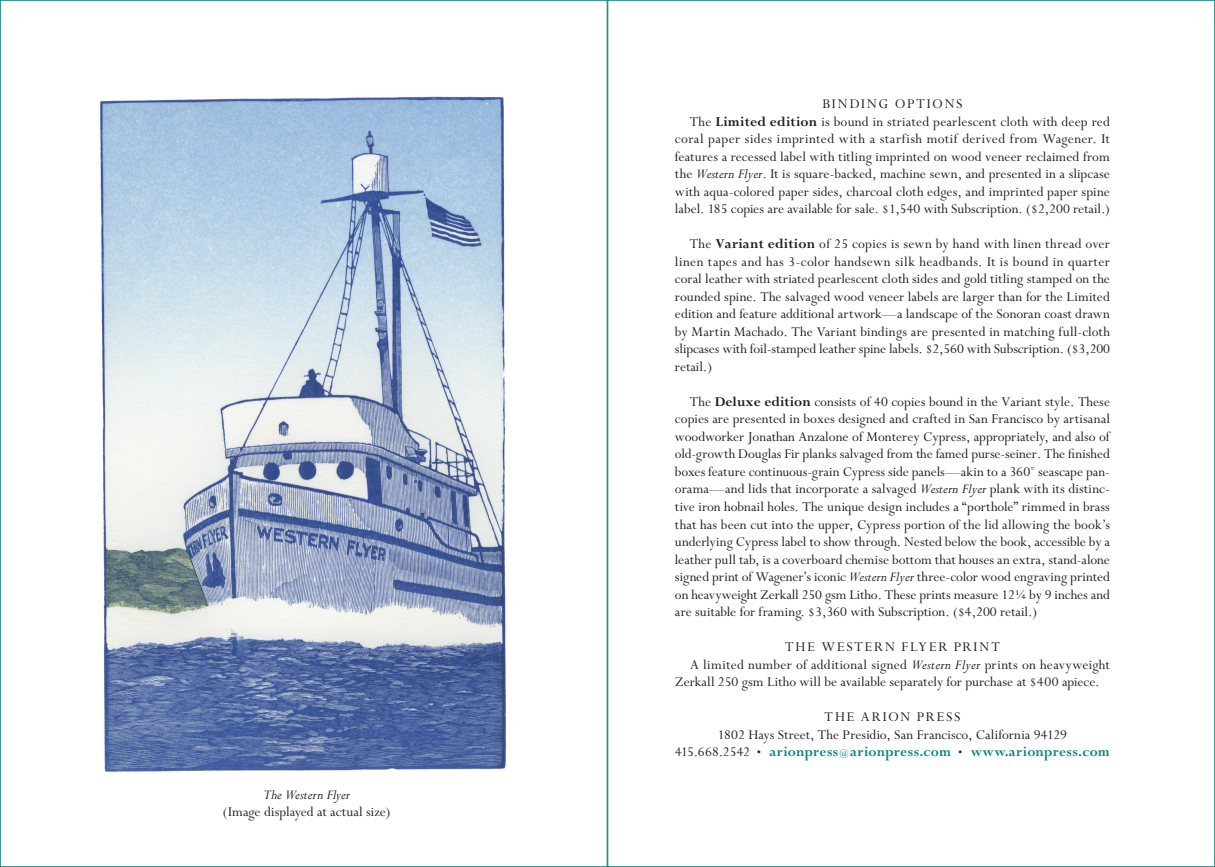
<style>
.page{position:relative;width:1215px;height:867px;background:#fff}
.page>*{position:absolute;margin:0;border:0;box-sizing:border-box;transform-origin:0 0}
.t1{font:15px/17.5px "Perpetua";letter-spacing:.005em;color:#231f20;text-align:justify}
.t2{font:15px "Perpetua";letter-spacing:.03em;color:#231f20}
.t3{font:15px "Perpetua";letter-spacing:.13em;color:#231f20}
.t4{font:italic 15px "Perpetua";letter-spacing:.005em;color:#231f20}
.s1{font-weight:700}
.s2{font-style:italic}
.s3{font-size:12.5px}
.s4{font-weight:700;color:#0a877f}
.s5{font-weight:700;font-size:10px;color:#0a877f}
</style>
<div class="page">
<img style="left:100px;top:96px;width:406px;height:676px">
<p class="t4" style="left:263px;top:787px;width:88px">The Western Flyer</p>
<p class="t1" style="left:223px;top:803px;width:169px">(Image displayed at actual size)</p>
<p class="t1" style="left:823px;top:95px;width:141px">BINDING OPTIONS</p>
<p class="t1" style="left:690px;top:113px;width:422px">The <span class="s1">Limited edition</span> is bound in striated pearlescent cloth with deep red</p>
<p class="t2" style="left:675px;top:131px;width:436px">coral paper sides imprinted with a starfish motif derived from Wagener. It</p>
<p class="t1" style="left:675px;top:148px;width:436px">features a recessed label with titling imprinted on wood veneer reclaimed from</p>
<p class="t1" style="left:675px;top:165px;width:437px">the <span class="s2">Western Flyer</span>. It is square-backed, machine sewn, and presented in a slipcase</p>
<p class="t1" style="left:675px;top:183px;width:436px">with aqua-colored paper sides, charcoal cloth edges, and imprinted paper spine</p>
<p class="t1" style="left:675px;top:200px;width:436px">label. 185 copies are available for sale. $1,540 with Subscription. ($2,200 retail.)</p>
<p class="t1" style="left:675px;top:235px;width:437px;text-indent:15px">The <span class="s1">Variant edition</span> of 25 copies is sewn by hand with linen thread over linen tapes and has 3-color handsewn silk headbands. It is bound in quarter coral leather with striated pearlescent cloth sides and gold titling stamped on the rounded spine. The salvaged wood veneer labels are larger than for the Limited edition and feature additional artwork—a landscape of the Sonoran coast drawn by Martin Machado. The Variant bindings are presented in matching full-cloth slipcases with foil-stamped leather spine labels. $2,560 with Subscription. ($3,200 retail.)</p>
<p class="t1" style="left:675px;top:393px;width:437px;text-indent:15px">The <span class="s1">Deluxe edition</span> consists of 40 copies bound in the Variant style. These copies are presented in boxes designed and crafted in San Francisco by artisanal woodworker Jonathan Anzalone of Monterey Cypress, appropriately, and also of old-growth Douglas Fir planks salvaged from the famed purse-seiner. The finished boxes feature continuous-grain Cypress side panels—akin to a 360˚ seascape pan&shy;orama—and lids that incorporate a salvaged <span class="s2">Western Flyer</span> plank with its distinc&shy;tive iron hobnail holes. The unique design includes a “porthole” rimmed in brass that has been cut into the upper, Cypress portion of the lid allowing the book’s underlying Cypress label to show through. Nested below the book, accessible by a leather pull tab, is a coverboard chemise bottom that houses an extra, stand-alone signed print of Wagener’s iconic <span class="s2">Western Flyer</span> three-color wood engraving printed on heavyweight Zerkall 250 gsm Litho. These prints measure 12¼ by 9 inches and are suitable for framing. $3,360 with Subscription. ($4,200 retail.)</p>
<p class="t3" style="left:785px;top:638px;width:216px">THE western flyer PRINT</p>
<p class="t1" style="left:690px;top:656px;width:421px">A limited number of additional signed <span class="s2">Western Flyer</span> prints on heavyweight</p>
<p class="t1" style="left:675px;top:673px;width:426px">Zerkall 250 gsm Litho will be available separately for purchase at $400 apiece.</p>
<p class="t1" style="left:675px;top:708px;width:436px;text-align:center">THE ARION PRESS<br>1802 Hays Street, The Presidio, San Francisco, California 94129<br>415.668.2542 <span class="s3">•</span> <span class="s4">arionpress</span><span class="s5">@</span><span class="s4">arionpress.com</span> <span class="s3">•</span> <span class="s4">www.arionpress.com</span></p>
</div>
